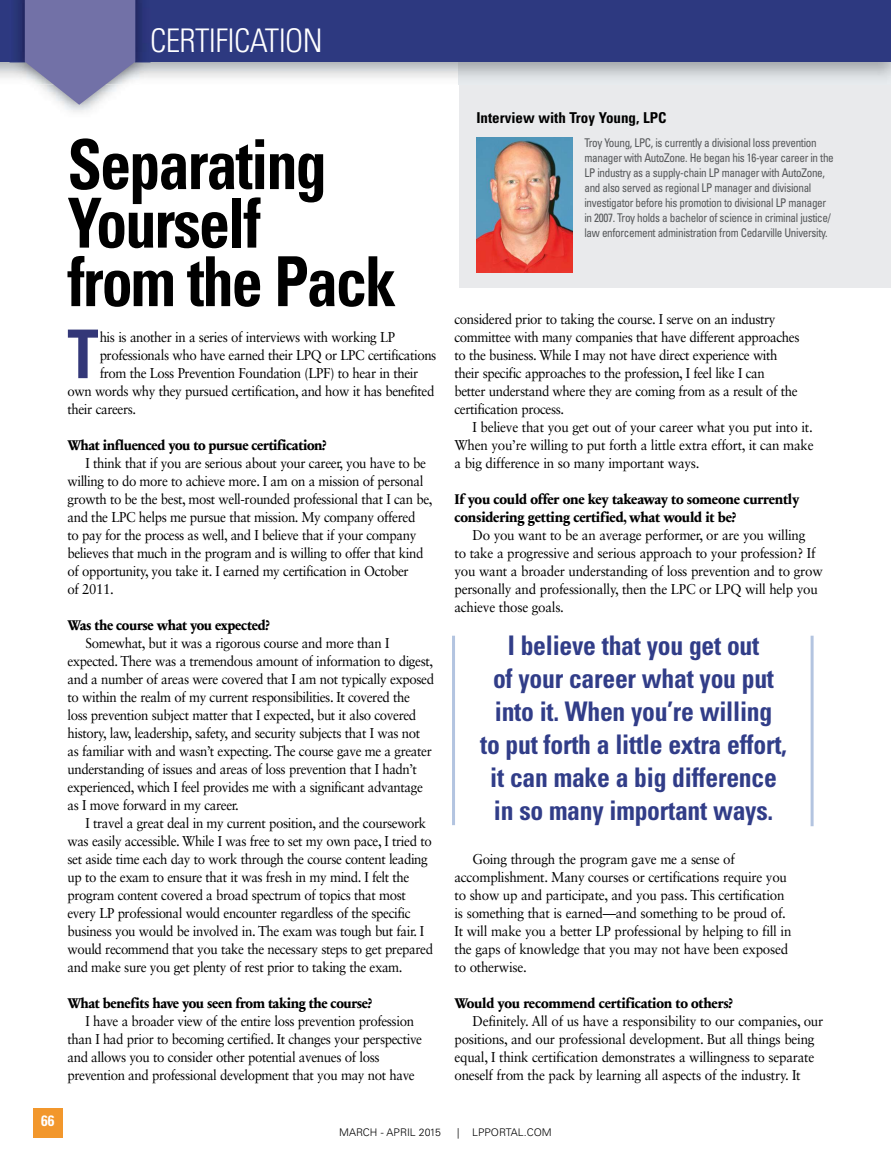
<style>
.page{position:relative;width:891px;height:1175px;background:#fff}
.page>*{position:absolute;margin:0;border:0;box-sizing:border-box;transform-origin:0 0}
.t1{font:700 condensed 69px/58.5px "Univers LT Std";letter-spacing:-.03em;color:#000;scale:.9 1}
.t2{font:700 condensed 67.2px "Univers LT Std";color:#333778;scale:.92 1}
.t3{font:300 condensed 32.55px "Univers LT Std";letter-spacing:-.02em;color:#fff}
.t4{font:700 condensed 27px/33px "Univers LT Std";letter-spacing:-.01em;color:#313d88;text-align:center;scale:.95 1}
.t5{font:700 condensed 15px "Univers LT Std";color:#000}
.t6{font:700 condensed 15px "Univers LT Std";color:#fff}
.t7{font:14.25px "Sabon LT Std";letter-spacing:-.03em;color:#000;scale:.93 1}
.t8{font:14.25px/18px "Sabon LT Std";letter-spacing:-.03em;color:#000;scale:.94 1}
.t9{font:800 14.25px "Sabon Next LT Pro";letter-spacing:-.02em;color:#000;scale:.94 1}
.t10{font:800 14.25px "Sabon Next LT Pro";letter-spacing:-.02em;color:#000;scale:.93 1}
.t11{font:condensed 12px/15px "Univers";letter-spacing:-.03em;color:#555759;scale:.93 1}
.t12{font:300 10.5px "Univers LT Std";color:#000}
</style>
<div class="page">
<div style="left:459px;top:8px;width:432px;height:280px;background:#e9eaec"></div>
<img style="left:476px;top:137px;width:96px;height:135px">
<div style="left:0;top:0;width:891px;height:62px;background:#2d3980"></div>
<img style="left:10px;top:62px;width:141px;height:21px">
<img style="left:17px;top:0;width:8px;height:62px">
<img style="left:135px;top:0;width:9px;height:62px">
<svg style="left:25px;top:0;width:110px;height:105px;background:#8989b4"></svg>
<hr style="left:452px;top:635px;width:3px;height:190px;background:#b3c4e0">
<hr style="left:811px;top:635px;width:3px;height:191px;background:#b3c4e0">
<div style="left:33px;top:1108px;width:30px;height:29px;background:#f2972c"></div>
<p class="t3" style="left:150px;top:28px;width:174px">CERTIFICATION</p>
<p class="t6" style="left:41px;top:1115px;width:15px">66</p>
<p class="t1" style="left:68px;top:142px;width:367px">Separating<br>Yourself<br>from the Pack</p>
<p class="t2" style="left:68px;top:329px;width:35px">T</p>
<p class="t7" style="left:100px;top:331px;width:319px">his is another in a series of interviews with working LP</p>
<p class="t7" style="left:100px;top:349px;width:364px">professionals who have earned their LPQ or LPC certifications</p>
<p class="t7" style="left:100px;top:367px;width:344px">from the Loss Prevention Foundation (LPF) to hear in their</p>
<p class="t7" style="left:68px;top:385px;width:396px">own words why they pursued certification, and how it has benefited</p>
<p class="t7" style="left:68px;top:403px;width:76px">their careers.</p>
<p class="t10" style="left:68px;top:439px;width:280px">What influenced you to pursue certification?</p>
<p class="t7" style="left:86px;top:457px;width:368px">I think that if you are serious about your career, you have to be</p>
<p class="t7" style="left:68px;top:475px;width:384px">willing to do more to achieve more. I am on a mission of personal</p>
<p class="t7" style="left:68px;top:493px;width:394px">growth to be the best, most well-rounded professional that I can be,</p>
<p class="t7" style="left:68px;top:511px;width:376px">and the LPC helps me pursue that mission. My company offered</p>
<p class="t7" style="left:68px;top:529px;width:377px">to pay for the process as well, and I believe that if your company</p>
<p class="t7" style="left:68px;top:547px;width:384px">believes that much in the program and is willing to offer that kind</p>
<p class="t7" style="left:68px;top:565px;width:368px">of opportunity, you take it. I earned my certification in October</p>
<p class="t7" style="left:68px;top:583px;width:51px">of 2011.</p>
<p class="t10" style="left:68px;top:619px;width:219px">Was the course what you expected?</p>
<p class="t7" style="left:86px;top:637px;width:328px">Somewhat, but it was a rigorous course and more than I</p>
<p class="t7" style="left:68px;top:655px;width:395px">expected. There was a tremendous amount of information to digest,</p>
<p class="t7" style="left:68px;top:673px;width:396px">and a number of areas were covered that I am not typically exposed</p>
<p class="t7" style="left:68px;top:691px;width:370px">to within the realm of my current responsibilities. It covered the</p>
<p class="t7" style="left:68px;top:709px;width:377px">loss prevention subject matter that I expected, but it also covered</p>
<p class="t7" style="left:68px;top:727px;width:381px">history, law, leadership, safety, and security subjects that I was not</p>
<p class="t7" style="left:68px;top:745px;width:393px">as familiar with and wasn’t expecting. The course gave me a greater</p>
<p class="t7" style="left:68px;top:763px;width:377px">understanding of issues and areas of loss prevention that I hadn’t</p>
<p class="t7" style="left:68px;top:781px;width:384px">experienced, which I feel provides me with a significant advantage</p>
<p class="t7" style="left:68px;top:799px;width:186px">as I move forward in my career.</p>
<p class="t7" style="left:86px;top:817px;width:368px">I travel a great deal in my current position, and the coursework</p>
<p class="t7" style="left:68px;top:835px;width:393px">was easily accessible. While I was free to set my own pace, I tried to</p>
<p class="t7" style="left:68px;top:853px;width:389px">set aside time each day to work through the course content leading</p>
<p class="t7" style="left:68px;top:871px;width:369px">up to the exam to ensure that it was fresh in my mind. I felt the</p>
<p class="t7" style="left:68px;top:889px;width:365px">program content covered a broad spectrum of topics that most</p>
<p class="t7" style="left:68px;top:907px;width:370px">every LP professional would encounter regardless of the specific</p>
<p class="t7" style="left:68px;top:925px;width:385px">business you would be involved in. The exam was tough but fair. I</p>
<p class="t7" style="left:68px;top:943px;width:395px">would recommend that you take the necessary steps to get prepared</p>
<p class="t7" style="left:68px;top:961px;width:362px">and make sure you get plenty of rest prior to taking the exam.</p>
<p class="t10" style="left:68px;top:997px;width:329px">What benefits have you seen from taking the course?</p>
<p class="t7" style="left:86px;top:1015px;width:355px">I have a broader view of the entire loss prevention profession</p>
<p class="t7" style="left:68px;top:1033px;width:383px">than I had prior to becoming certified. It changes your perspective</p>
<p class="t7" style="left:68px;top:1051px;width:337px">and allows you to consider other potential avenues of loss</p>
<p class="t7" style="left:68px;top:1069px;width:375px">prevention and professional development that you may not have</p>
<p class="t5" style="left:476px;top:113px;width:192px">Interview with Troy Young, LPC</p>
<p class="t11" style="left:585px;top:136px;width:270px">Troy Young, LPC, is currently a divisional loss prevention manager with AutoZone. He began his 16-year career in the LP industry as a supply-chain LP manager with AutoZone, and also served as regional LP manager and divisional investigator before his promotion to divisional LP manager in 2007. Troy holds a bachelor of science in criminal justice/ law enforcement administration from Cedarville University.</p>
<p class="t7" style="left:454px;top:313px;width:347px">considered prior to taking the course. I serve on an industry</p>
<p class="t7" style="left:454px;top:331px;width:372px">committee with many companies that have different approaches</p>
<p class="t7" style="left:454px;top:349px;width:349px">to the business. While I may not have direct experience with</p>
<p class="t7" style="left:454px;top:367px;width:335px">their specific approaches to the profession, I feel like I can</p>
<p class="t7" style="left:454px;top:385px;width:370px">better understand where they are coming from as a result of the</p>
<p class="t7" style="left:454px;top:403px;width:120px">certification process.</p>
<p class="t8" style="left:473px;top:419px;width:364px">I believe that you get out of your career what you put into it.</p>
<p class="t8" style="left:454px;top:437px;width:384px">When you’re willing to put forth a little extra effort, it can make</p>
<p class="t8" style="left:454px;top:455px;width:262px">a big difference in so many important ways.</p>
<p class="t9" style="left:454px;top:493px;width:369px">If you could offer one key takeaway to someone currently</p>
<p class="t9" style="left:454px;top:511px;width:301px">considering getting certified, what would it be?</p>
<p class="t8" style="left:473px;top:527px;width:356px">Do you want to be an average performer, or are you willing</p>
<p class="t8" style="left:454px;top:545px;width:386px">to take a progressive and serious approach to your profession? If</p>
<p class="t8" style="left:454px;top:563px;width:393px">you want a broader understanding of loss prevention and to grow</p>
<p class="t8" style="left:454px;top:581px;width:388px">personally and professionally, then the LPC or LPQ will help you</p>
<p class="t8" style="left:454px;top:599px;width:118px">achieve those goals.</p>
<p class="t4" style="left:480px;top:632px;width:324px">I believe that you get out<br>of your career what you put into it. When you’re willing<br>to put forth a little extra effort, it can make a big difference in so many important ways.</p>
<p class="t8" style="left:454px;top:851px;width:360px;text-indent:18px">Going through the program gave me a sense of accomplishment. Many courses or certifications require you to show up and participate, and you pass. This certification is something that is earned—and something to be proud of.<br>It will make you a better LP professional by helping to fill in the gaps of knowledge that you may not have been exposed to otherwise.</p>
<p class="t9" style="left:454px;top:997px;width:298px">Would you recommend certification to others?</p>
<p class="t8" style="left:473px;top:1013px;width:375px">Definitely. All of us have a responsibility to our companies, our</p>
<p class="t8" style="left:454px;top:1031px;width:385px">positions, and our professional development. But all things being</p>
<p class="t8" style="left:454px;top:1049px;width:384px">equal, I think certification demonstrates a willingness to separate</p>
<p class="t8" style="left:454px;top:1067px;width:370px">oneself from the pack by learning all aspects of the industry. It</p>
<p class="t12" style="left:339px;top:1128px;width:103px">MARCH - APRIL 2015</p>
<p class="t12" style="left:457px;top:1128px;width:96px">| LPPORTAL.COM</p>
</div>
